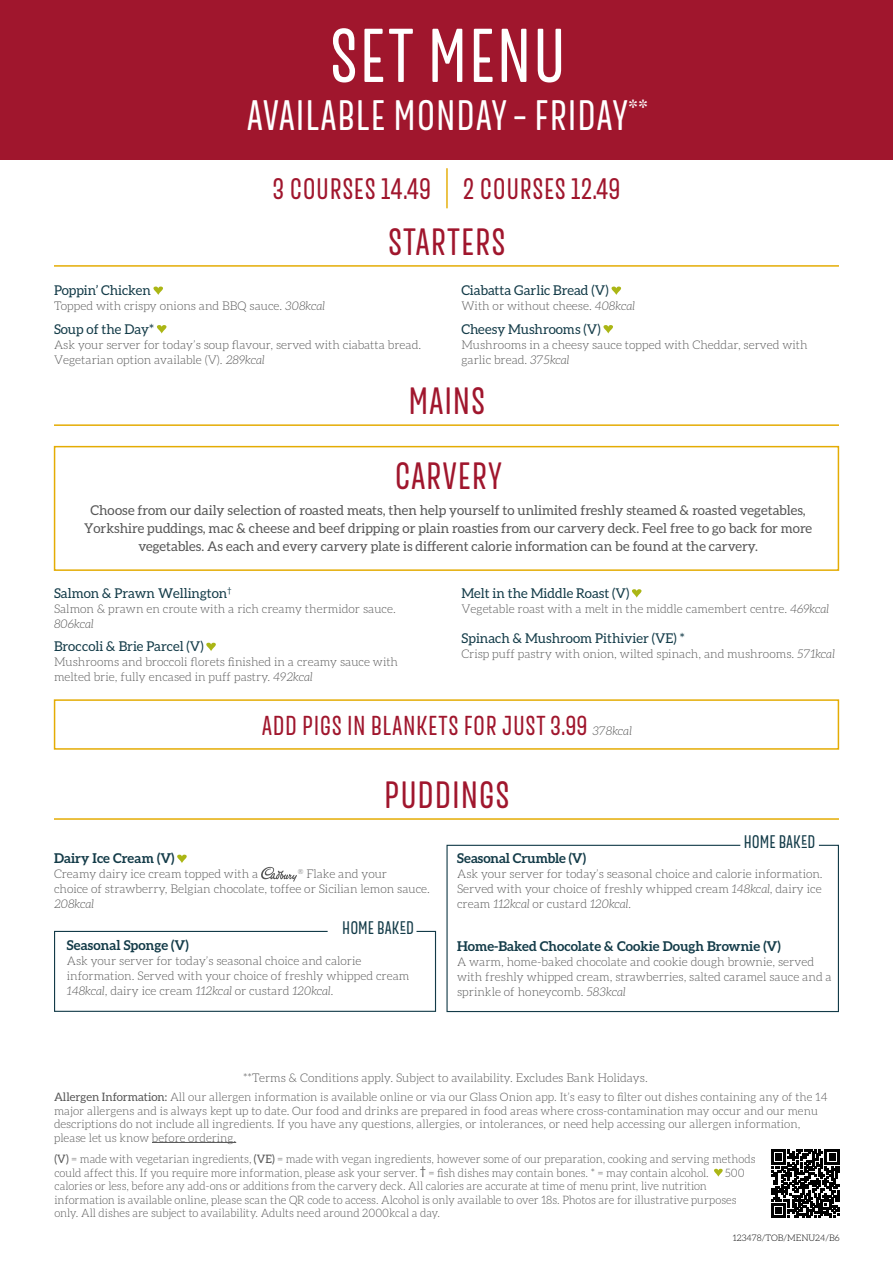
<style>
.page{position:relative;width:893px;height:1263px;background:#fff}
.page>*{position:absolute;margin:0;border:0;box-sizing:border-box;transform-origin:0 0}
.t1{font:75px "Merlod Norme";color:#fff}
.t2{font:42px "Merlod Norme";letter-spacing:.02em;color:#fff}
.t3{font:37.5px/75px "Merlod Norme";letter-spacing:.02em;color:#a0162d;text-align:center}
.t4{font:29.25px "Merlod Norme";letter-spacing:.02em;color:#a0162d}
.t5{font:27px "Merlod Norme";letter-spacing:.02em;color:#a0162d}
.t6{font:24.45px "Merlod Norme";color:#fff}
.t7{font:18px "Merlod Norme";color:#133b48}
.t8{font:13.5px/18px "Aleo";color:#565656;text-align:center}
.t9{font:13.5px "Aleo";color:#133b48}
.t10{font:700 13.5px "Aleo";color:#133b48}
.t11{font:300 12px/15px "Aleo";color:#565656}
.t12{font:italic 300 12px "Aleo";color:#565656}
.t13{font:300 11.7px/13.5px "Aleo";color:#565656;scale:.96 1}
.t14{font:300 11.7px/13.5px "Aleo";color:#565656}
.t15{font:300 9px "Aleo";color:#000}
.s1{font-style:italic}
.s2{font-weight:400}
</style>
<div class="page">
<svg style="left:446px;top:844px;width:393px;height:169px"></svg>
<div style="left:0;top:0;width:893px;height:159px;background:#a0162d"></div>
<hr style="left:446px;top:169px;width:2px;height:39px;background:#e4ac04">
<hr style="left:54px;top:265px;width:785px;height:2px;background:#e4ac04">
<svg style="left:153px;top:287px;width:10px;height:8px"></svg>
<svg style="left:157px;top:325px;width:9px;height:9px"></svg>
<svg style="left:611px;top:287px;width:10px;height:8px"></svg>
<svg style="left:603px;top:325px;width:10px;height:9px"></svg>
<hr style="left:54px;top:424px;width:785px;height:2px;background:#e4ac04">
<div style="left:54px;top:446px;width:785px;height:125px;border:2px solid #e4ac04"></div>
<svg style="left:206px;top:643px;width:10px;height:8px"></svg>
<svg style="left:632px;top:589px;width:9px;height:9px"></svg>
<hr style="left:54px;top:818px;width:785px;height:2px;background:#e4ac04">
<svg style="left:177px;top:855px;width:10px;height:8px"></svg>
<svg style="left:261px;top:867px;width:36px;height:15px"></svg>
<svg style="left:714px;top:1169px;width:9px;height:8px"></svg>
<hr style="left:152px;top:1142px;width:84px;height:1px;background:#565656">
<div style="left:54px;top:699px;width:785px;height:51px;border:2px solid #e4ac04"></div>
<svg style="left:771px;top:1150px;width:68px;height:68px"></svg>
<svg style="left:54px;top:930px;width:383px;height:82px"></svg>
<h1 class="t1" style="left:330px;top:8px;width:238px">SET MENU</h1>
<h2 class="t2" style="left:247px;top:89px;width:383px">AVAILABLE MONDAY – FRIDAY</h2>
<h3 class="t6" style="left:628px;top:87px;width:21px">**</h3>
<h3 class="t4" style="left:272px;top:170px;width:350px">3 COURSES 14.49 2 COURSES 12.49</h3>
<h3 class="t3" style="left:388px;top:203px;width:119px">STARTERS</h3>
<p class="t9" style="left:461px;top:283px;width:149px">Ciabatta Garlic Bread (V)</p>
<p class="t11" style="left:461px;top:298px;width:175px">With or without cheese. <span class="s1">408kcal</span></p>
<p class="t9" style="left:461px;top:321px;width:141px">Cheesy Mushrooms (V)</p>
<p class="t11" style="left:461px;top:337px;width:348px">Mushrooms in a cheesy sauce topped with Cheddar, served with garlic bread. <span class="s1">375kcal</span></p>
<h3 class="t3" style="left:395px;top:362px;width:109px">MAINS<br>CARVERY</h3>
<p class="t8" style="left:84px;top:501px;width:730px">Choose from our daily selection of roasted meats, then help yourself to unlimited freshly steamed &amp; roasted vegetables,<br>Yorkshire puddings, mac &amp; cheese and beef dripping or plain roasties from our carvery deck. Feel free to go back for more vegetables. As each and every carvery plate is different calorie information can be found at the carvery.</p>
<p class="t9" style="left:54px;top:585px;width:179px">Salmon &amp; Prawn Wellington<sup>†</sup></p>
<p class="t11" style="left:54px;top:601px;width:343px">Salmon &amp; prawn en croute with a rich creamy thermidor sauce.</p>
<p class="t12" style="left:54px;top:617px;width:41px">806kcal</p>
<p class="t9" style="left:54px;top:639px;width:151px">Broccoli &amp; Brie Parcel (V)</p>
<p class="t11" style="left:54px;top:654px;width:346px">Mushrooms and broccoli florets finished in a creamy sauce with melted brie, fully encased in puff pastry. <span class="s1">492kcal</span></p>
<p class="t9" style="left:54px;top:283px;width:98px">Poppin’ Chicken</p>
<p class="t11" style="left:54px;top:298px;width:273px">Topped with crispy onions and BBQ sauce. <span class="s1">308kcal</span></p>
<p class="t9" style="left:54px;top:321px;width:102px">Soup of the Day*</p>
<p class="t11" style="left:54px;top:337px;width:369px">Ask your server for today’s soup flavour, served with ciabatta bread.<br>Vegetarian option available (V). <span class="s1">289kcal</span></p>
<p class="t9" style="left:461px;top:585px;width:169px">Melt in the Middle Roast (V)</p>
<p class="t11" style="left:461px;top:601px;width:369px">Vegetable roast with a melt in the middle camembert centre. <span class="s1">469kcal</span></p>
<p class="t9" style="left:461px;top:630px;width:225px">Spinach &amp; Mushroom Pithivier (VE) *</p>
<p class="t11" style="left:461px;top:646px;width:375px">Crisp puff pastry with onion, wilted spinach, and mushrooms. <span class="s1">571kcal</span></p>
<h3 class="t5" style="left:262px;top:708px;width:328px">ADD PIGS IN BLANKETS FOR JUST 3.99</h3>
<p class="t12" style="left:592px;top:724px;width:41px">378kcal</p>
<h3 class="t3" style="left:384px;top:756px;width:127px">PUDDINGS</h3>
<h3 class="t7" style="left:744px;top:830px;width:73px">HOME BAKED</h3>
<p class="t10" style="left:54px;top:850px;width:122px">Dairy Ice Cream (V)</p>
<p class="t11" style="left:54px;top:866px;width:206px">Creamy dairy ice cream topped with a</p>
<p class="t11" style="left:54px;top:866px;width:377px;text-indent:244px"><sup>®</sup> Flake and your<br>choice of strawberry, Belgian chocolate, toffee or Sicilian lemon sauce.</p>
<p class="t12" style="left:54px;top:897px;width:42px">208kcal</p>
<p class="t10" style="left:67px;top:937px;width:123px">Seasonal Sponge (V)</p>
<p class="t11" style="left:67px;top:953px;width:344px">Ask your server for today’s seasonal choice and calorie information. Served with your choice of freshly whipped cream<br><span class="s1">148kcal</span>, dairy ice cream <span class="s1">112kcal</span> or custard <span class="s1">120kcal.</span></p>
<h3 class="t7" style="left:342px;top:916px;width:73px">HOME BAKED</h3>
<p class="t10" style="left:457px;top:850px;width:130px">Seasonal Crumble (V)</p>
<p class="t11" style="left:457px;top:866px;width:367px;text-align:justify">Ask your server for today’s seasonal choice and calorie information.<br>Served with your choice of freshly whipped cream <span class="s1">148kcal</span>, dairy ice cream <span class="s1">112kcal</span> or custard <span class="s1">120kcal.</span></p>
<p class="t10" style="left:457px;top:938px;width:325px">Home-Baked Chocolate &amp; Cookie Dough Brownie (V)</p>
<p class="t11" style="left:457px;top:954px;width:376px">A warm, home-baked chocolate and cookie dough brownie, served with freshly whipped cream, strawberries, salted caramel sauce and a sprinkle of honeycomb. <span class="s1">583kcal</span></p>
<p class="t11" style="left:243px;top:1070px;width:406px">**Terms &amp; Conditions apply. Subject to availability. Excludes Bank Holidays.</p>
<p class="t14" style="left:54px;top:1090px;width:775px"><span class="s2">Allergen Information:</span> All our allergen information is available online or via our Glass Onion app. It’s easy to filter out dishes containing any of the 14 major allergens and is always kept up to date. Our food and drinks are prepared in food areas where cross-contamination may occur and our menu descriptions do not include all ingredients. If you have any questions, allergies, or intolerances, or need help accessing our allergen information, please let us know before ordering.</p>
<p class="t13" style="left:54px;top:1152px;width:732px"><span class="s2">(V)</span> = made with vegetarian ingredients, <span class="s2">(VE)</span> = made with vegan ingredients, however some of our preparation, cooking and serving methods could affect this. If you require more information, please ask your server. <sup>†</sup> = fish dishes may contain bones. * = may contain alcohol.</p>
<p class="t13" style="left:725px;top:1166px;width:22px">500</p>
<p class="t13" style="left:54px;top:1179px;width:712px">calories or less, before any add-ons or additions from the carvery deck. All calories are accurate at time of menu print, live nutrition information is available online, please scan the QR code to access. Alcohol is only available to over 18s. Photos are for illustrative purposes only. All dishes are subject to availability. Adults need around 2000kcal a day.</p>
<p class="t15" style="left:733px;top:1233px;width:109px">123478/TOB/MENU24/B6</p>
</div>
